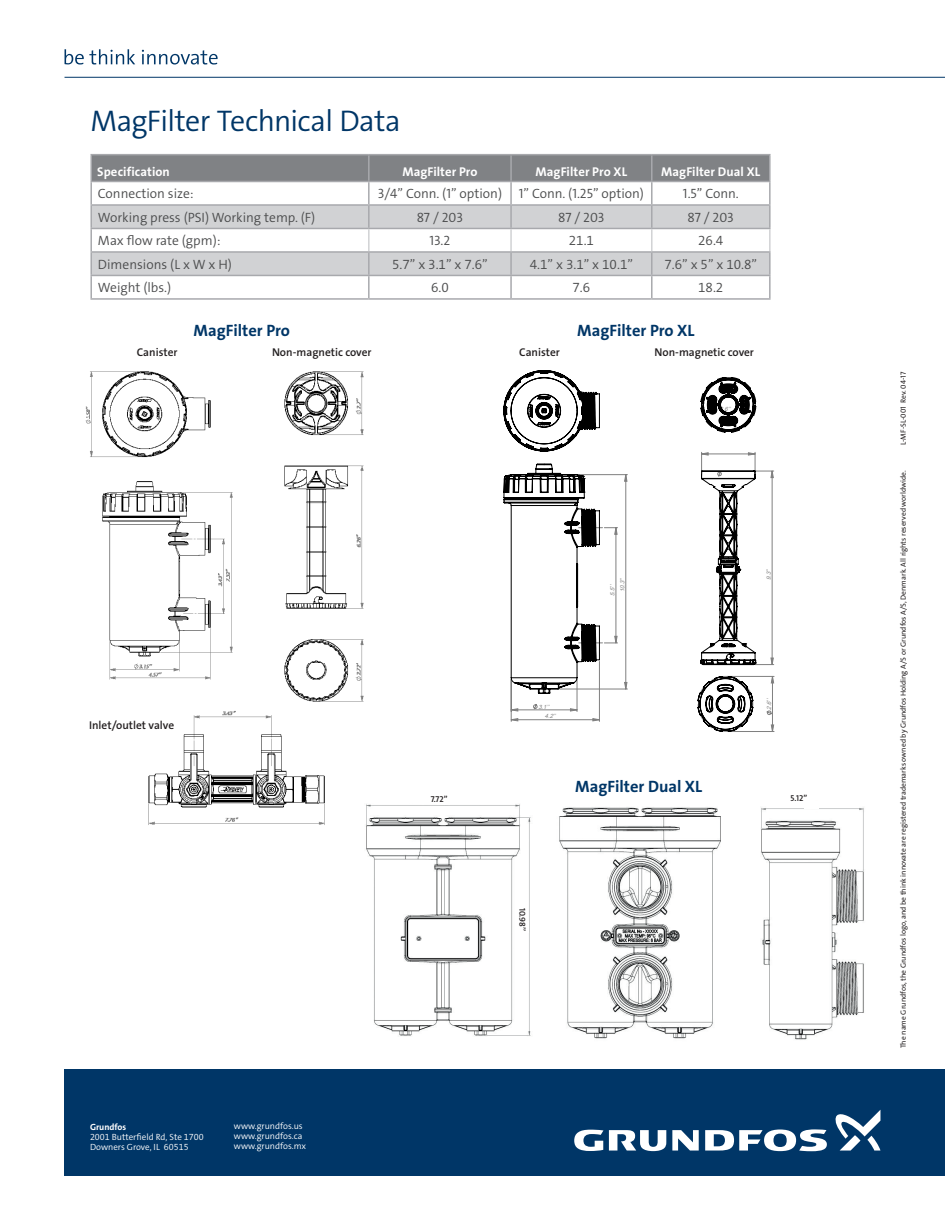
<style>
.page{position:relative;width:945px;height:1215px;background:#fff}
.page>*{position:absolute;margin:0;border:0;box-sizing:border-box;transform-origin:0 0}
.Headline_4SL_25_26{font:30px "Grundfos The Sans V2 OT 4 SL";letter-spacing:-.02em;color:#003667}
.t1{font:16.5px "Grundfos The Sans V2 OT 7 B";color:#003667}
.Brødtekst{font:13.5px "Grundfos The Sans V2 OT 4 SL";color:#4b4c4d}
.gr_brod_8_5_12{font:12.75px "Grundfos The Sans V2 OT 7 B";letter-spacing:.005em;color:#fff}
.t2{font:11.4px "Grundfos The Sans V2 OT 6 SB";color:#231f20}
.Adresser{font:9px/9.9px "Grundfos The Sans V2 OT 4 SL";color:#fff}
.Adresser-2{font:9px "Grundfos The Sans V2 OT 7 B";color:#fff}
.t3{font:8.55px "Grundfos The Sans V2 OT 6 SB";color:#231f20}
.t4{font:7.5px "Grundfos The Sans V2 OT 5 R";color:#231f20}
.t5{font:italic 5.85px/9.9px "Arial";color:#808080}
</style>
<div class="page">
<div style="left:65px;top:1070px;width:880px;height:106px;background:#003667"></div>
<hr style="left:65px;top:77px;width:880px;height:1px;background:#003667">
<svg style="left:672px;top:1130px;width:27px;height:21px"></svg>
<svg style="left:609px;top:1130px;width:57px;height:21px"></svg>
<svg style="left:574px;top:1130px;width:29px;height:21px"></svg>
<svg style="left:705px;top:1129px;width:122px;height:22px"></svg>
<svg style="left:835px;top:1110px;width:45px;height:41px"></svg>
<svg style="left:65px;top:49px;width:70px;height:16px"></svg>
<svg style="left:142px;top:50px;width:76px;height:15px"></svg>
<img style="left:148px;top:711px;width:177px;height:114px">
<img style="left:285px;top:371px;width:79px;height:331px">
<img style="left:85px;top:371px;width:148px;height:309px">
<hr style="left:577px;top:679px;width:1px;height:33px;background:#808080">
<hr style="left:511px;top:679px;width:1px;height:42px;background:#808080">
<hr style="left:599px;top:661px;width:1px;height:60px;background:#808080">
<svg style="left:511px;top:704px;width:88px;height:17px"></svg>
<svg style="left:504px;top:370px;width:123px;height:324px"></svg>
<svg style="left:701px;top:377px;width:55px;height:56px"></svg>
<svg style="left:698px;top:452px;width:76px;height:280px"></svg>
<img style="left:366px;top:804px;width:165px;height:232px">
<img style="left:559px;top:807px;width:162px;height:232px">
<img style="left:761px;top:807px;width:103px;height:233px">
<div style="left:437px;top:793px;width:13px;height:12px;background:#fff"></div>
<div style="left:516px;top:921px;width:13px;height:12px;background:#fff"></div>
<div style="left:804px;top:801px;width:15px;height:8px;background:#fff"></div>
<svg style="left:92px;top:155px;width:677px;height:26px;background:#818286"></svg>
<svg style="left:92px;top:206px;width:677px;height:69px"></svg>
<hr style="left:368px;top:155px;width:2px;height:26px;background:#a8a9ad">
<hr style="left:90px;top:182px;width:2px;height:22px;background:#a8a9ad">
<hr style="left:368px;top:182px;width:2px;height:22px;background:#a8a9ad">
<hr style="left:510px;top:182px;width:2px;height:22px;background:#a8a9ad">
<hr style="left:90px;top:204px;width:279px;height:2px;background:#a8a9ad">
<hr style="left:90px;top:206px;width:2px;height:22px;background:#a8a9ad">
<hr style="left:369px;top:204px;width:142px;height:2px;background:#a8a9ad">
<hr style="left:368px;top:206px;width:2px;height:22px;background:#a8a9ad">
<hr style="left:511px;top:204px;width:140px;height:2px;background:#a8a9ad">
<hr style="left:510px;top:206px;width:2px;height:22px;background:#a8a9ad">
<hr style="left:90px;top:276px;width:2px;height:22px;background:#a8a9ad">
<hr style="left:368px;top:276px;width:2px;height:22px;background:#a8a9ad">
<hr style="left:510px;top:276px;width:2px;height:22px;background:#a8a9ad">
<hr style="left:651px;top:276px;width:2px;height:22px;background:#a8a9ad">
<hr style="left:769px;top:276px;width:2px;height:22px;background:#a8a9ad">
<hr style="left:651px;top:182px;width:2px;height:22px;background:#a8a9ad">
<hr style="left:769px;top:182px;width:2px;height:22px;background:#a8a9ad">
<hr style="left:651px;top:204px;width:120px;height:2px;background:#a8a9ad">
<hr style="left:651px;top:206px;width:2px;height:22px;background:#a8a9ad">
<hr style="left:769px;top:206px;width:2px;height:22px;background:#a8a9ad">
<hr style="left:90px;top:298px;width:279px;height:2px;background:#a8a9ad">
<hr style="left:369px;top:298px;width:142px;height:2px;background:#a8a9ad">
<hr style="left:511px;top:298px;width:141px;height:2px;background:#a8a9ad">
<hr style="left:652px;top:298px;width:119px;height:2px;background:#a8a9ad">
<hr style="left:90px;top:154px;width:279px;height:1px;background:#a8a9ad">
<hr style="left:90px;top:155px;width:2px;height:26px;background:#a8a9ad">
<hr style="left:369px;top:154px;width:142px;height:1px;background:#a8a9ad">
<hr style="left:511px;top:154px;width:141px;height:1px;background:#a8a9ad">
<hr style="left:510px;top:155px;width:2px;height:26px;background:#a8a9ad">
<hr style="left:652px;top:154px;width:119px;height:1px;background:#a8a9ad">
<hr style="left:651px;top:155px;width:2px;height:26px;background:#a8a9ad">
<hr style="left:769px;top:155px;width:2px;height:26px;background:#a8a9ad">
<hr style="left:90px;top:181px;width:279px;height:1px;background:#a8a9ad">
<hr style="left:369px;top:181px;width:142px;height:1px;background:#a8a9ad">
<hr style="left:511px;top:181px;width:141px;height:1px;background:#a8a9ad">
<hr style="left:652px;top:181px;width:119px;height:1px;background:#a8a9ad">
<hr style="left:90px;top:253px;width:2px;height:22px;background:#a8a9ad">
<hr style="left:90px;top:275px;width:278px;height:1px;background:#a8a9ad">
<hr style="left:90px;top:229px;width:2px;height:22px;background:#a8a9ad">
<hr style="left:90px;top:228px;width:279px;height:1px;background:#a8a9ad">
<hr style="left:369px;top:228px;width:142px;height:1px;background:#a8a9ad">
<hr style="left:511px;top:228px;width:141px;height:1px;background:#a8a9ad">
<hr style="left:652px;top:228px;width:119px;height:1px;background:#a8a9ad">
<hr style="left:368px;top:229px;width:2px;height:22px;background:#d1d2d4">
<hr style="left:510px;top:229px;width:2px;height:22px;background:#d1d2d4">
<hr style="left:651px;top:229px;width:2px;height:22px;background:#d1d2d4">
<hr style="left:769px;top:229px;width:2px;height:22px;background:#d1d2d4">
<hr style="left:90px;top:251px;width:278px;height:2px;background:#a8a9ad">
<hr style="left:368px;top:251px;width:143px;height:2px;background:#a8a9ad">
<hr style="left:368px;top:253px;width:2px;height:22px;background:#a8a9ad">
<hr style="left:511px;top:251px;width:141px;height:2px;background:#a8a9ad">
<hr style="left:510px;top:253px;width:2px;height:22px;background:#a8a9ad">
<hr style="left:652px;top:251px;width:119px;height:2px;background:#a8a9ad">
<hr style="left:651px;top:253px;width:2px;height:22px;background:#a8a9ad">
<hr style="left:769px;top:253px;width:2px;height:22px;background:#a8a9ad">
<hr style="left:368px;top:275px;width:143px;height:1px;background:#a8a9ad">
<hr style="left:511px;top:275px;width:141px;height:1px;background:#a8a9ad">
<hr style="left:652px;top:275px;width:119px;height:1px;background:#a8a9ad">
<p class="Headline_4SL_25_26" style="left:90px;top:102px;width:312px">MagFilter Technical Data</p>
<p class="gr_brod_8_5_12" style="left:97px;top:163px;width:74px">Specification</p>
<p class="gr_brod_8_5_12" style="left:402px;top:163px;width:77px">MagFilter Pro</p>
<p class="gr_brod_8_5_12" style="left:536px;top:163px;width:93px">MagFilter Pro XL</p>
<p class="gr_brod_8_5_12" style="left:661px;top:163px;width:101px">MagFilter Dual XL</p>
<p class="Brødtekst" style="left:98px;top:185px;width:97px">Connection size:</p>
<p class="Brødtekst" style="left:378px;top:185px;width:126px">3/4” Conn. (1” option)</p>
<p class="Brødtekst" style="left:519px;top:185px;width:127px">1” Conn. (1.25” option)</p>
<p class="Brødtekst" style="left:683px;top:185px;width:57px">1.5” Conn.</p>
<p class="Brødtekst" style="left:98px;top:208px;width:219px">Working press (PSI) Working temp. (F)</p>
<p class="Brødtekst" style="left:417px;top:208px;width:48px">87 / 203</p>
<p class="Brødtekst" style="left:558px;top:208px;width:48px">87 / 203</p>
<p class="Brødtekst" style="left:688px;top:208px;width:48px">87 / 203</p>
<p class="Brødtekst" style="left:98px;top:232px;width:124px">Max flow rate (gpm):</p>
<p class="Brødtekst" style="left:430px;top:232px;width:22px">13.2</p>
<p class="Brødtekst" style="left:569px;top:232px;width:27px">21.1</p>
<p class="Brødtekst" style="left:698px;top:232px;width:27px">26.4</p>
<p class="Brødtekst" style="left:98px;top:255px;width:135px">Dimensions (L x W x H)</p>
<p class="Brødtekst" style="left:392px;top:255px;width:97px">5.7” x 3.1” x 7.6”</p>
<p class="Brødtekst" style="left:530px;top:255px;width:105px">4.1” x 3.1” x 10.1”</p>
<p class="Brødtekst" style="left:664px;top:255px;width:94px">7.6” x 5” x 10.8”</p>
<p class="Brødtekst" style="left:98px;top:279px;width:75px">Weight (lbs.)</p>
<p class="Brødtekst" style="left:431px;top:279px;width:19px">6.0</p>
<p class="Brødtekst" style="left:573px;top:279px;width:19px">7.6</p>
<p class="Brødtekst" style="left:698px;top:279px;width:27px">18.2</p>
<p class="t1" style="left:194px;top:319px;width:98px">MagFilter Pro</p>
<p class="t1" style="left:577px;top:319px;width:119px">MagFilter Pro XL</p>
<p class="t2" style="left:137px;top:345px;width:42px">Canister</p>
<p class="t2" style="left:272px;top:345px;width:101px">Non-magnetic cover</p>
<p class="t2" style="left:519px;top:345px;width:42px">Canister</p>
<p class="t2" style="left:654px;top:345px;width:101px">Non-magnetic cover</p>
<p class="t5" style="left:720px;top:404px;width:14px">2.6’’</p>
<p class="t2" style="left:89px;top:718px;width:87px">Inlet/outlet valve</p>
<p class="t3" style="left:431px;top:793px;width:18px">7.72’’</p>
<p class="t5" style="left:617px;top:592px;width:17px;rotate:-90deg">10.3’’</p>
<p class="t5" style="left:608px;top:596px;width:14px;rotate:-90deg">5.5’’</p>
<p class="t5" style="left:545px;top:702px;width:14px;text-indent:-7px">3.1’’<br>4.2’’</p>
<p class="t1" style="left:575px;top:776px;width:129px">MagFilter Dual XL</p>
<p class="t3" style="left:528px;top:908px;width:25px;rotate:90deg">10.98’’</p>
<p class="t5" style="left:764px;top:580px;width:14px;rotate:-90deg">9.3’’</p>
<p class="t5" style="left:764px;top:710px;width:14px;rotate:-90deg">2.6’’</p>
<p class="t3" style="left:791px;top:793px;width:18px">5.12’’</p>
<p class="Adresser-2" style="left:90px;top:1122px;width:38px">Grundfos</p>
<p class="Adresser" style="left:90px;top:1132px;width:115px">2001 Butterfield Rd, Ste 1700<br>Downers Grove, IL 60515</p>
<p class="Adresser" style="left:234px;top:1121px;width:70px">www.grundfos.us</p>
<p class="Adresser" style="left:234px;top:1131px;width:70px">www.grundfos.ca</p>
<p class="Adresser" style="left:234px;top:1141px;width:74px">www.grundfos.mx</p>
<p class="t4" style="left:899px;top:445px;width:75px;rotate:-90deg">L-MF-SL-001 Rev. 04-17</p>
<p class="t4" style="left:899px;top:1048px;width:580px;rotate:-90deg">The name Grundfos, the Grundfos logo, and be think innovate are registered trademarks owned by Grundfos Holding A/S or Grundfos A/S, Denmark. All rights reserved worldwide.</p>
</div>
